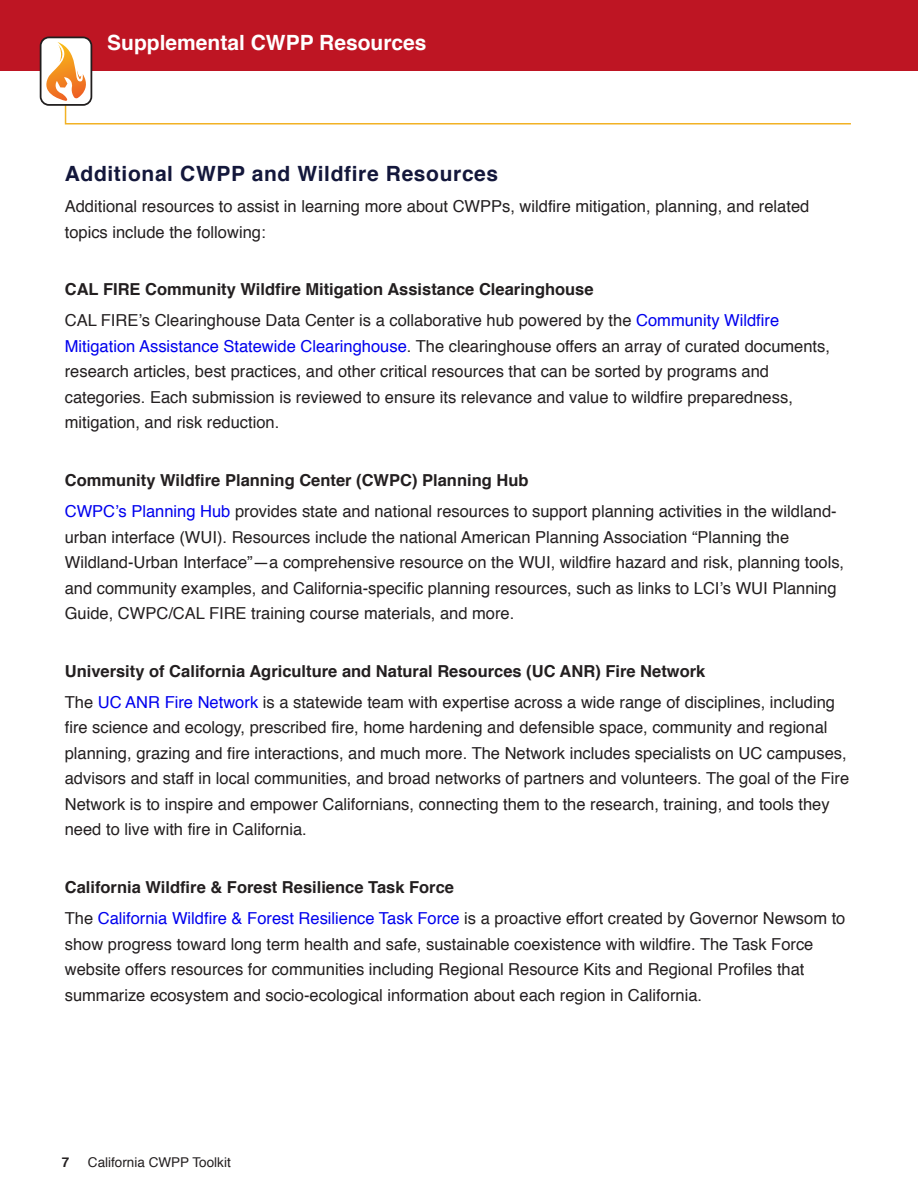
<style>
.page{position:relative;width:918px;height:1188px;background:#fff}
.page>*{position:absolute;margin:0;border:0;box-sizing:border-box;transform-origin:0 0}
.t1{font:700 21px "Helvetica";letter-spacing:.03em;color:#13173b}
.t2{font:700 21px "Helvetica";color:#fff}
.t3{font:16.5px/25.5px "Helvetica";color:#231f20}
.t4{font:700 16.5px "Helvetica";color:#231f20}
.t5{font:13.5px "Helvetica";color:#231f20}
.t6{font:700 13.5px "Helvetica";color:#231f20}
.s1{color:#00e}
</style>
<div class="page">
<div style="left:0;top:0;width:918px;height:71px;background:#be1523"></div>
<div style="left:41px;top:37px;width:50px;height:68px;background:#fff;border-radius:8px"></div>
<div style="left:40px;top:37px;width:52px;height:69px;border:2px solid #211e1e;border-radius:8px"></div>
<svg style="left:40px;top:42px;width:811px;height:83px"></svg>
<p class="t2" style="left:107px;top:34px;width:321px">Supplemental CWPP Resources</p>
<p class="t1" style="left:65px;top:165px;width:435px">Additional CWPP and Wildfire Resources</p>
<p class="t3" style="left:65px;top:195px;width:746px">Additional resources to assist in learning more about CWPPs, wildfire mitigation, planning, and related topics include the following:</p>
<p class="t4" style="left:65px;top:283px;width:530px">CAL FIRE Community Wildfire Mitigation Assistance Clearinghouse</p>
<p class="t3" style="left:65px;top:309px;width:767px">CAL FIRE’s Clearinghouse Data Center is a collaborative hub powered by the <span class="s1">Community Wildfire Mitigation Assistance Statewide Clearinghouse</span>. The clearinghouse offers an array of curated documents, research articles, best practices, and other critical resources that can be sorted by programs and categories. Each submission is reviewed to ensure its relevance and value to wildfire preparedness, mitigation, and risk reduction.</p>
<p class="t4" style="left:65px;top:474px;width:465px">Community Wildfire Planning Center (CWPC) Planning Hub</p>
<p class="t3" style="left:65px;top:500px;width:781px"><span class="s1">CWPC’s Planning Hub</span> provides state and national resources to support planning activities in the wildland&shy;urban interface (WUI). Resources include the national American Planning Association “Planning the Wildland-Urban Interface”—a comprehensive resource on the WUI, wildfire hazard and risk, planning tools, and community examples, and California-specific planning resources, such as links to LCI’s WUI Planning Guide, CWPC/CAL FIRE training course materials, and more.</p>
<p class="t4" style="left:65px;top:664px;width:642px">University of California Agriculture and Natural Resources (UC ANR) Fire Network</p>
<p class="t3" style="left:65px;top:691px;width:786px">The <span class="s1">UC ANR Fire Network</span> is a statewide team with expertise across a wide range of disciplines, including fire science and ecology, prescribed fire, home hardening and defensible space, community and regional planning, grazing and fire interactions, and much more. The Network includes specialists on UC campuses, advisors and staff in local communities, and broad networks of partners and volunteers. The goal of the Fire Network is to inspire and empower Californians, connecting them to the research, training, and tools they need to live with fire in California.</p>
<p class="t4" style="left:65px;top:881px;width:391px">California Wildfire &amp; Forest Resilience Task Force</p>
<p class="t3" style="left:65px;top:907px;width:782px">The <span class="s1">California Wildfire &amp; Forest Resilience Task Force</span> is a proactive effort created by Governor Newsom to show progress toward long term health and safe, sustainable coexistence with wildfire. The Task Force website offers resources for communities including Regional Resource Kits and Regional Profiles that summarize ecosystem and socio-ecological information about each region in California.</p>
<p class="t6" style="left:62px;top:1157px;width:9px">7</p>
<p class="t5" style="left:88px;top:1157px;width:144px">California CWPP Toolkit</p>
</div>
